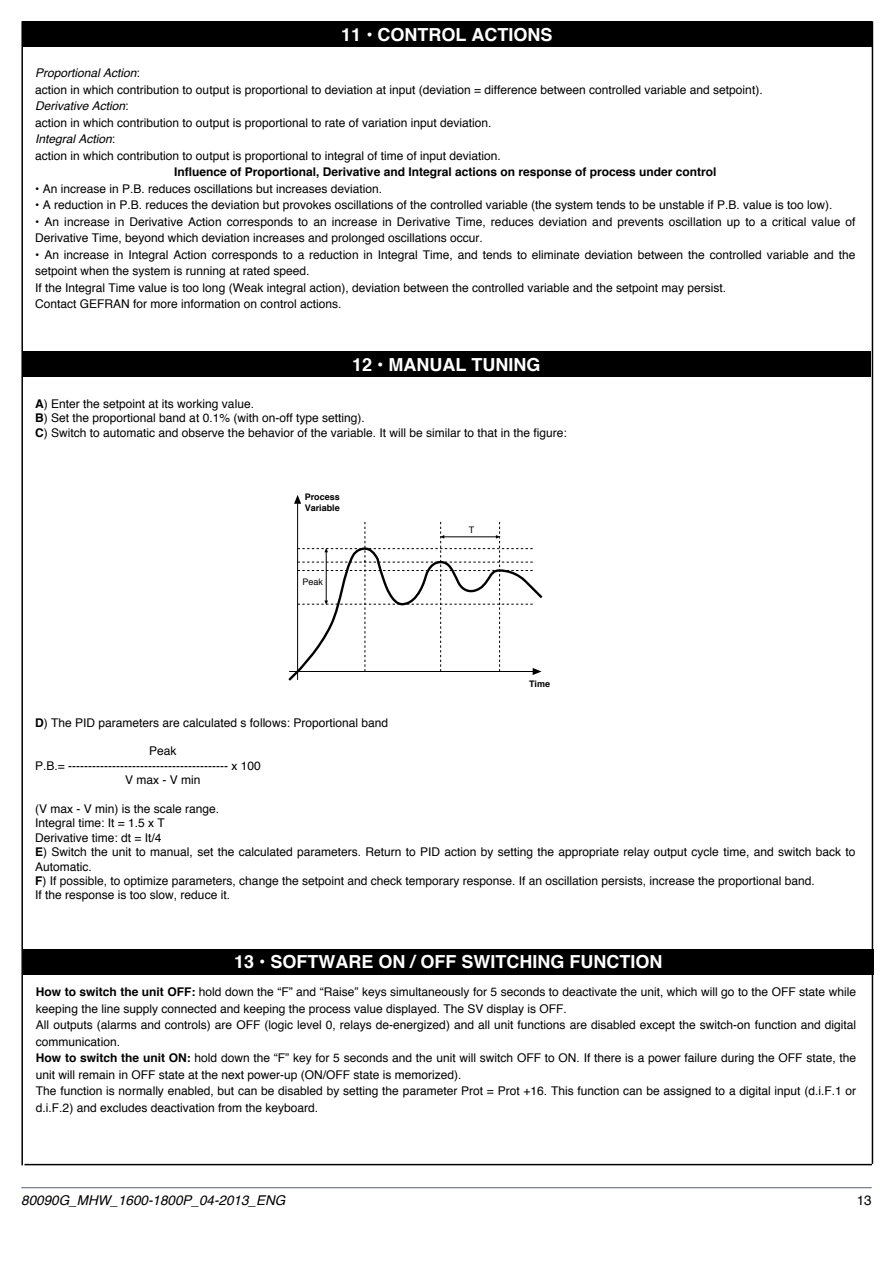
<style>
.page{position:relative;width:893px;height:1263px;background:#fff}
.page>*{position:absolute;margin:0;border:0;box-sizing:border-box;transform-origin:0 0}
.t1{font:700 18px "Helvetica";color:#fff}
.t2{font:italic 13.5px "Helvetica";color:#000}
.t3{font:13.5px "Helvetica";color:#000}
.t4{font:12px/16.5px "Helvetica";color:#000}
.t5{font:700 12px "Helvetica";color:#000}
.t6{font:700 9px/10.8px "Helvetica";color:#000}
.t7{font:9px "Helvetica";color:#000}
.s1{font-style:italic}
.s2{font-weight:700}
</style>
<div class="page">
<div style="left:22px;top:21px;width:850px;height:26px;background:#000"></div>
<div style="left:22px;top:352px;width:848px;height:25px;background:#000"></div>
<hr style="left:297px;top:503px;width:1px;height:177px;background:#000">
<svg style="left:294px;top:495px;width:7px;height:9px"></svg>
<svg style="left:288px;top:520px;width:255px;height:161px"></svg>
<div style="left:23px;top:949px;width:850px;height:25px;background:#000"></div>
<hr style="left:21px;top:21px;width:2px;height:1144px;background:#000">
<hr style="left:24px;top:1164px;width:848px;height:1px;background:#000">
<hr style="left:872px;top:21px;width:1px;height:1143px;background:#000">
<hr style="left:21px;top:1187px;width:851px;height:1px;background:#5571b0">
<h1 class="t1" style="left:341px;top:20px;width:213px">11 • CONTROL ACTIONS</h1>
<p class="t4" style="left:35px;top:65px;width:729px"><span class="s1">Proportional Action</span>:<br>action in which contribution to output is proportional to deviation at input (deviation = difference between controlled variable and setpoint).<br><span class="s1">Derivative Action</span>:<br>action in which contribution to output is proportional to rate of variation input deviation.<br><span class="s1">Integral Action</span>:<br>action in which contribution to output is proportional to integral of time of input deviation.</p>
<p class="t5" style="left:174px;top:162px;width:544px">Influence of Proportional, Derivative and Integral actions on response of process under control</p>
<p class="t4" style="left:35px;top:181px;width:349px">• An increase in P.B. reduces oscillations but increases deviation.</p>
<p class="t4" style="left:35px;top:197px;width:799px">• A reduction in P.B. reduces the deviation but provokes oscillations of the controlled variable (the system tends to be unstable if P.B. value is too low).</p>
<p class="t4" style="left:35px;top:214px;width:822px">• An increase in Derivative Action corresponds to an increase in Derivative Time, reduces deviation and prevents oscillation up to a critical value of<br>Derivative Time, beyond which deviation increases and prolonged oscillations occur.</p>
<p class="t4" style="left:35px;top:247px;width:822px">• An increase in Integral Action corresponds to a reduction in Integral Time, and tends to eliminate deviation between the controlled variable and the setpoint when the system is running at rated speed.<br>If the Integral Time value is too long (Weak integral action), deviation between the controlled variable and the setpoint may persist.<br>Contact GEFRAN for more information on control actions.</p>
<h1 class="t1" style="left:352px;top:350px;width:190px">12 • MANUAL TUNING</h1>
<p class="t4" style="left:35px;top:397px;width:533px;line-height:14.4px"><span class="s2">A</span>) Enter the setpoint at its working value.<br><span class="s2">B</span>) Set the proportional band at 0.1% (with on-off type setting).<br><span class="s2">C</span>) Switch to automatic and observe the behavior of the variable. It will be similar to that in the figure:</p>
<p class="t6" style="left:305px;top:492px;width:37px">Process<br>Variable</p>
<p class="t7" style="left:302px;top:575px;width:22px">Peak</p>
<p class="t7" style="left:469px;top:522px;width:7px">T</p>
<p class="t6" style="left:529px;top:678px;width:23px">Time</p>
<p class="t4" style="left:35px;top:714px;width:354px"><span class="s2">D</span>) The PID parameters are calculated s follows: Proportional band</p>
<p class="t4" style="left:149px;top:743px;width:29px">Peak</p>
<p class="t4" style="left:35px;top:758px;width:227px">P.B.= ---------------------------------------- x 100</p>
<p class="t4" style="left:125px;top:772px;width:77px">V max - V min</p>
<p class="t4" style="left:35px;top:802px;width:822px;line-height:14.4px">(V max - V min) is the scale range.<br>Integral time: It = 1.5 x T<br>Derivative time: dt = It/4<br><span class="s2">E</span>) Switch the unit to manual, set the calculated parameters. Return to PID action by setting the appropriate relay output cycle time, and switch back to Automatic.<br><span class="s2">F</span>) If possible, to optimize parameters, change the setpoint and check temporary response. If an oscillation persists, increase the proportional band.<br>If the response is too slow, reduce it.</p>
<h1 class="t1" style="left:234px;top:947px;width:430px">13 • SOFTWARE ON / OFF SWITCHING FUNCTION</h1>
<p class="t4" style="left:36px;top:984px;width:822px"><span class="s2">How to switch the unit OFF:</span> hold down the “F” and “Raise” keys simultaneously for 5 seconds to deactivate the unit, which will go to the OFF state while keeping the line supply connected and keeping the process value displayed. The SV display is OFF.<br>All outputs (alarms and controls) are OFF (logic level 0, relays de-energized) and all unit functions are disabled except the switch-on function and digital communication.<br><span class="s2">How to switch the unit ON:</span> hold down the “F” key for 5 seconds and the unit will switch OFF to ON. If there is a power failure during the OFF state, the unit will remain in OFF state at the next power-up (ON/OFF state is memorized).<br>The function is normally enabled, but can be disabled by setting the parameter Prot = Prot +16. This function can be assigned to a digital input (d.i.F.1 or d.i.F.2) and excludes deactivation from the keyboard.</p>
<p class="t2" style="left:21px;top:1190px;width:266px">80090G_MHW_1600-1800P_04-2013_ENG</p>
<p class="t3" style="left:857px;top:1190px;width:17px">13</p>
</div>
